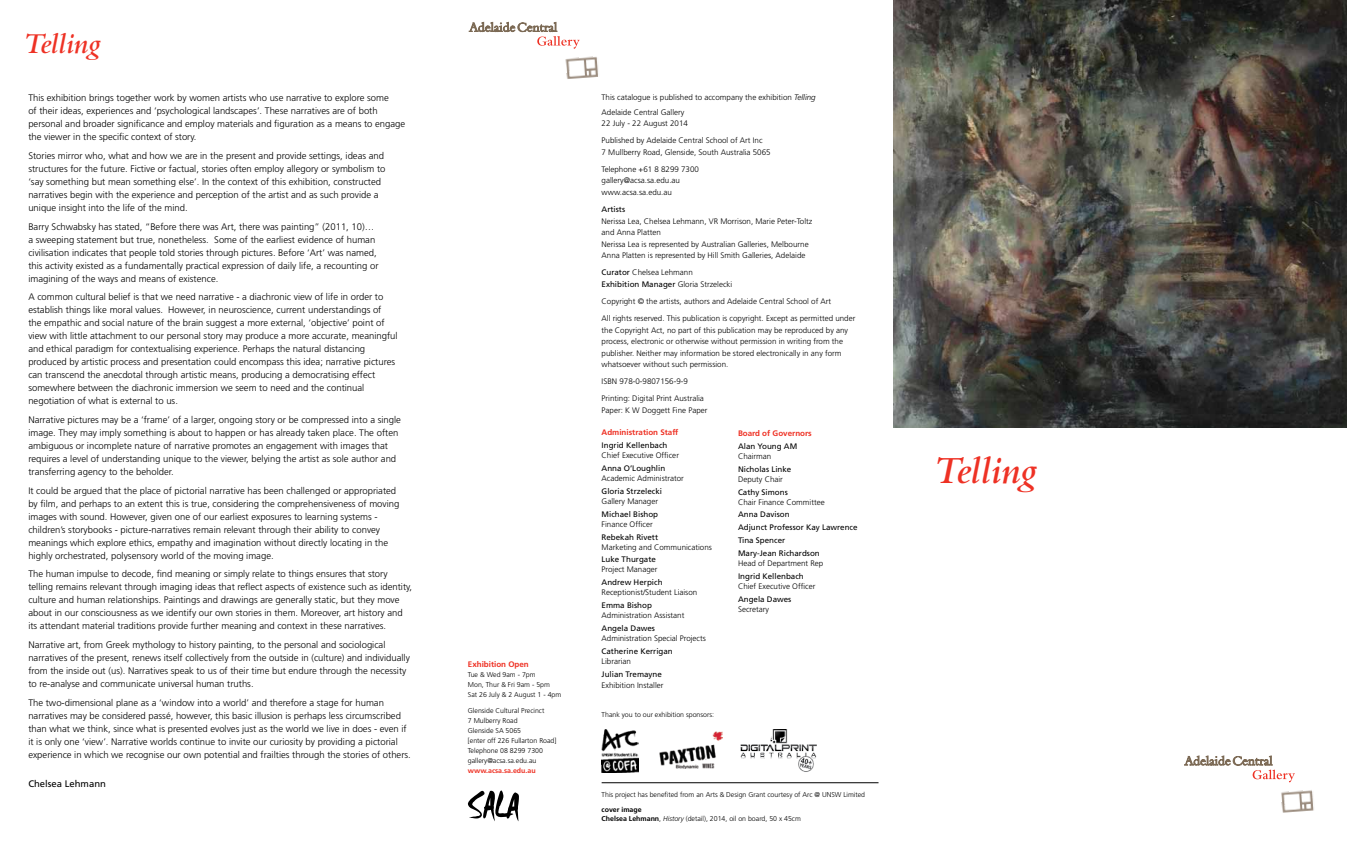
<style>
.page{position:relative;width:1347px;height:842px;background:#fff}
.page>*{position:absolute;margin:0;border:0;box-sizing:border-box;transform-origin:0 0}
.t1{font:italic 600 40px "Bembo Std";color:#ee3124}
.t2{font:italic 600 30px "Bembo Std";color:#ee3124}
.t3{font:300 9.5px/13px "Frutiger";color:#000}
.t4{font:9.5px "Frutiger";color:#000}
.t5{font:300 8px/11.5px "Frutiger";color:#000}
.t6{font:8px/12.8px "Frutiger";color:#000}
.t7{font:700 8px "Frutiger";color:#ee3124}
.t8{font:300 7px/10px "Frutiger";color:#000}
.t9{font:700 7px "Frutiger";color:#ee3124}
.s1{font-style:italic}
.s2{font-weight:400}
.s3{font-weight:700}
</style>
<div class="page">
<svg style="left:469px;top:22px;width:110px;height:27px"></svg>
<img style="left:565px;top:56px;width:33px;height:23px">
<img style="left:601px;top:729px;width:37px;height:44px">
<img style="left:659px;top:731px;width:63px;height:38px">
<hr style="left:601px;top:782px;width:277px;height:1px;background:#000">
<img style="left:893px;top:1px;width:453px;height:426px">
<svg style="left:1184px;top:756px;width:110px;height:26px"></svg>
<img style="left:1281px;top:790px;width:33px;height:23px">
<svg style="left:468px;top:790px;width:51px;height:31px"></svg>
<img style="left:740px;top:729px;width:76px;height:43px">
<h2 class="t2" style="left:23px;top:27px;width:79px">Telling</h2>
<p class="t3" style="left:28px;top:92px;width:378px">This exhibition brings together work by women artists who use narrative to explore some<br>of their ideas, experiences and ‘psychological landscapes’. These narratives are of both personal and broader significance and employ materials and figuration as a means to engage the viewer in the specific context of story.</p>
<p class="t3" style="left:28px;top:149px;width:358px">Stories mirror who, what and how we are in the present and provide settings, ideas and structures for the future. Fictive or factual, stories often employ allegory or symbolism to ‘say something but mean something else’. In the context of this exhibition, constructed narratives begin with the experience and perception of the artist and as such provide a unique insight into the life of the mind.</p>
<p class="t3" style="left:28px;top:220px;width:352px">Barry Schwabsky has stated, “Before there was Art, there was painting” (2011, 10)… a sweeping statement but true, nonetheless. Some of the earliest evidence of human civilisation indicates that people told stories through pictures. Before ‘Art’ was named, this activity existed as a fundamentally practical expression of daily life, a recounting or imagining of the ways and means of existence.</p>
<p class="t3" style="left:28px;top:291px;width:371px">A common cultural belief is that we need narrative - a diachronic view of life in order to establish things like moral values. However, in neuroscience, current understandings of<br>the empathic and social nature of the brain suggest a more external, ‘objective’ point of view with little attachment to our personal story may produce a more accurate, meaningful and ethical paradigm for contextualising experience. Perhaps the natural distancing produced by artistic process and presentation could encompass this idea; narrative pictures can transcend the anecdotal through artistic means, producing a democratising effect somewhere between the diachronic immersion we seem to need and the continual negotiation of what is external to us.</p>
<p class="t3" style="left:28px;top:413px;width:374px">Narrative pictures may be a ‘frame’ of a larger, ongoing story or be compressed into a single image. They may imply something is about to happen or has already taken place. The often ambiguous or incomplete nature of narrative promotes an engagement with images that requires a level of understanding unique to the viewer, belying the artist as sole author and transferring agency to the beholder.</p>
<p class="t3" style="left:28px;top:484px;width:372px">It could be argued that the place of pictorial narrative has been challenged or appropriated by film, and perhaps to an extent this is true, considering the comprehensiveness of moving images with sound. However, given one of our earliest exposures to learning systems - children’s storybooks - picture-narratives remain relevant through their ability to convey meanings which explore ethics, empathy and imagination without directly locating in the highly orchestrated, polysensory world of the moving image.</p>
<p class="t3" style="left:28px;top:568px;width:385px">The human impulse to decode, find meaning or simply relate to things ensures that story telling remains relevant through imaging ideas that reflect aspects of existence such as identity, culture and human relationships. Paintings and drawings are generally static, but they move about in our consciousness as we identify our own stories in them. Moreover, art history and its attendant material traditions provide further meaning and context in these narratives.</p>
<p class="t3" style="left:28px;top:638px;width:383px">Narrative art, from Greek mythology to history painting, to the personal and sociological narratives of the present, renews itself collectively from the outside in (culture) and individually from the inside out (us). Narratives speak to us of their time but endure through the necessity to re-analyse and communicate universal human truths.</p>
<p class="t3" style="left:28px;top:696px;width:384px">The two-dimensional plane as a ‘window into a world’ and therefore a stage for human narratives may be considered passé, however, this basic illusion is perhaps less circumscribed than what we think, since what is presented evolves just as the world we live in does - even if it is only one ‘view’. Narrative worlds continue to invite our curiosity by providing a pictorial experience in which we recognise our own potential and frailties through the stories of others.</p>
<p class="t4" style="left:28px;top:778px;width:79px">Chelsea Lehmann</p>
<p class="t7" style="left:468px;top:660px;width:62px">Exhibition Open</p>
<p class="t8" style="left:468px;top:670px;width:95px">Tue &amp; Wed 9am - 7pm<br>Mon, Thur &amp; Fri 9am - 5pm<br>Sat 26 July &amp; 2 August 1 - 4pm</p>
<p class="t8" style="left:468px;top:706px;width:90px">Glenside Cultural Precinct<br>7 Mulberry Road<br>Glenside SA 5065<br>[enter off 226 Fullarton Road]<br>Telephone 08 8299 7300 gallery@acsa.sa.edu.au</p>
<p class="t9" style="left:468px;top:766px;width:69px">www.acsa.sa.edu.au</p>
<p class="t5" style="left:601px;top:90px;width:215px;line-height:14.3px">This catalogue is published to accompany the exhibition <span class="s1">Telling<br></span>Adelaide Central Gallery</p>
<p class="t5" style="left:601px;top:115px;width:162px;line-height:17.2px">22 July - 22 August 2014<br>Published by Adelaide Central School of Art Inc</p>
<p class="t5" style="left:601px;top:144px;width:170px;line-height:17.2px">7 Mullberry Road, Glenside, South Australia 5065<br>Telephone +61 8 8299 7300</p>
<p class="t5" style="left:601px;top:175px;width:80px">gallery@acsa.sa.edu.au www.acsa.sa.edu.au</p>
<p class="t6" style="left:601px;top:203px;width:25px">Artists</p>
<p class="t5" style="left:601px;top:215px;width:212px">Nerissa Lea, Chelsea Lehmann, VR Morrison, Marie Peter-Toltz and Anna Platten<br>Nerissa Lea is represented by Australian Galleries, Melbourne Anna Platten is represented by Hill Smith Galleries, Adelaide</p>
<p class="t5" style="left:601px;top:267px;width:132px"><span class="s2">Curator</span> Chelsea Lehmann<br><span class="s2">Exhibition Manager</span> Gloria Strzelecki</p>
<p class="t5" style="left:601px;top:293px;width:255px;line-height:17.2px">Copyright © the artists, authors and Adelaide Central School of Art<br>All rights reserved. This publication is copyright. Except as permitted under</p>
<p class="t5" style="left:601px;top:324px;width:248px">the Copyright Act, no part of this publication may be reproduced by any process, electronic or otherwise without permission in writing from the publisher. Neither may information be stored electronically in any form whatsoever without such permission.</p>
<p class="t5" style="left:601px;top:373px;width:104px;line-height:17.2px">ISBN 978-0-9807156-9-9<br>Printing: Digital Print Australia</p>
<p class="t5" style="left:601px;top:404px;width:107px">Paper: K W Doggett Fine Paper</p>
<p class="t7" style="left:601px;top:428px;width:78px">Administration Staff</p>
<p class="t6" style="left:601px;top:439px;width:67px">Ingrid Kellenbach</p>
<p class="t5" style="left:601px;top:450px;width:79px">Chief Executive Officer</p>
<p class="t6" style="left:601px;top:462px;width:65px">Anna O’Loughlin</p>
<p class="t5" style="left:601px;top:473px;width:84px">Academic Administrator</p>
<p class="t6" style="left:601px;top:485px;width:62px">Gloria Strzelecki</p>
<p class="t5" style="left:601px;top:495px;width:58px">Gallery Manager</p>
<p class="t6" style="left:601px;top:508px;width:58px">Michael Bishop</p>
<p class="t5" style="left:601px;top:518px;width:53px">Finance Officer</p>
<p class="t6" style="left:601px;top:530px;width:58px">Rebekah Rivett</p>
<p class="t5" style="left:601px;top:541px;width:112px">Marketing and Communications</p>
<p class="t6" style="left:601px;top:553px;width:56px">Luke Thurgate</p>
<p class="t5" style="left:601px;top:564px;width:57px">Project Manager</p>
<p class="t6" style="left:601px;top:576px;width:62px">Andrew Herpich</p>
<p class="t5" style="left:601px;top:587px;width:97px">Receptionist/Student Liaison</p>
<p class="t6" style="left:601px;top:599px;width:52px">Emma Bishop</p>
<p class="t5" style="left:601px;top:610px;width:84px">Administration Assistant</p>
<p class="t6" style="left:601px;top:622px;width:55px">Angela Dawes</p>
<p class="t5" style="left:601px;top:632px;width:106px">Administration Special Projects</p>
<p class="t6" style="left:601px;top:645px;width:73px">Catherine Kerrigan</p>
<p class="t5" style="left:601px;top:655px;width:31px">Librarian</p>
<p class="t6" style="left:601px;top:667px;width:62px">Julian Tremayne</p>
<p class="t5" style="left:601px;top:679px;width:63px">Exhibition Installer</p>
<p class="t7" style="left:738px;top:428px;width:75px">Board of Governors</p>
<p class="t6" style="left:738px;top:440px;width:61px">Alan Young AM</p>
<p class="t5" style="left:738px;top:450px;width:35px">Chairman</p>
<p class="t6" style="left:738px;top:462px;width:55px">Nicholas Linke</p>
<p class="t5" style="left:738px;top:473px;width:46px">Deputy Chair</p>
<p class="t6" style="left:738px;top:485px;width:51px">Cathy Simons</p>
<p class="t5" style="left:738px;top:496px;width:88px">Chair Finance Committee</p>
<p class="t6" style="left:738px;top:508px;width:121px">Anna Davison<br>Adjunct Professor Kay Lawrence<br>Tina Spencer<br>Mary-Jean Richardson</p>
<p class="t5" style="left:738px;top:557px;width:87px">Head of Department Rep</p>
<p class="t6" style="left:738px;top:569px;width:67px">Ingrid Kellenbach</p>
<p class="t5" style="left:738px;top:580px;width:79px">Chief Executive Officer</p>
<p class="t6" style="left:738px;top:592px;width:55px">Angela Dawes</p>
<p class="t5" style="left:738px;top:603px;width:32px">Secretary</p>
<p class="t8" style="left:601px;top:709px;width:114px">Thank you to our exhibition sponsors:</p>
<p class="t8" style="left:601px;top:790px;width:265px">This project has benefited from an Arts &amp; Design Grant courtesy of Arc @ UNSW Limited</p>
<p class="t8" style="left:601px;top:805px;width:201px;line-height:9px"><span class="s3">cover image<br>Chelsea Lehmann</span>, <span class="s1">History</span> (detail), 2014, oil on board, 50 x 45cm</p>
<h1 class="t1" style="left:933px;top:449px;width:105px">Telling</h1>
</div>
